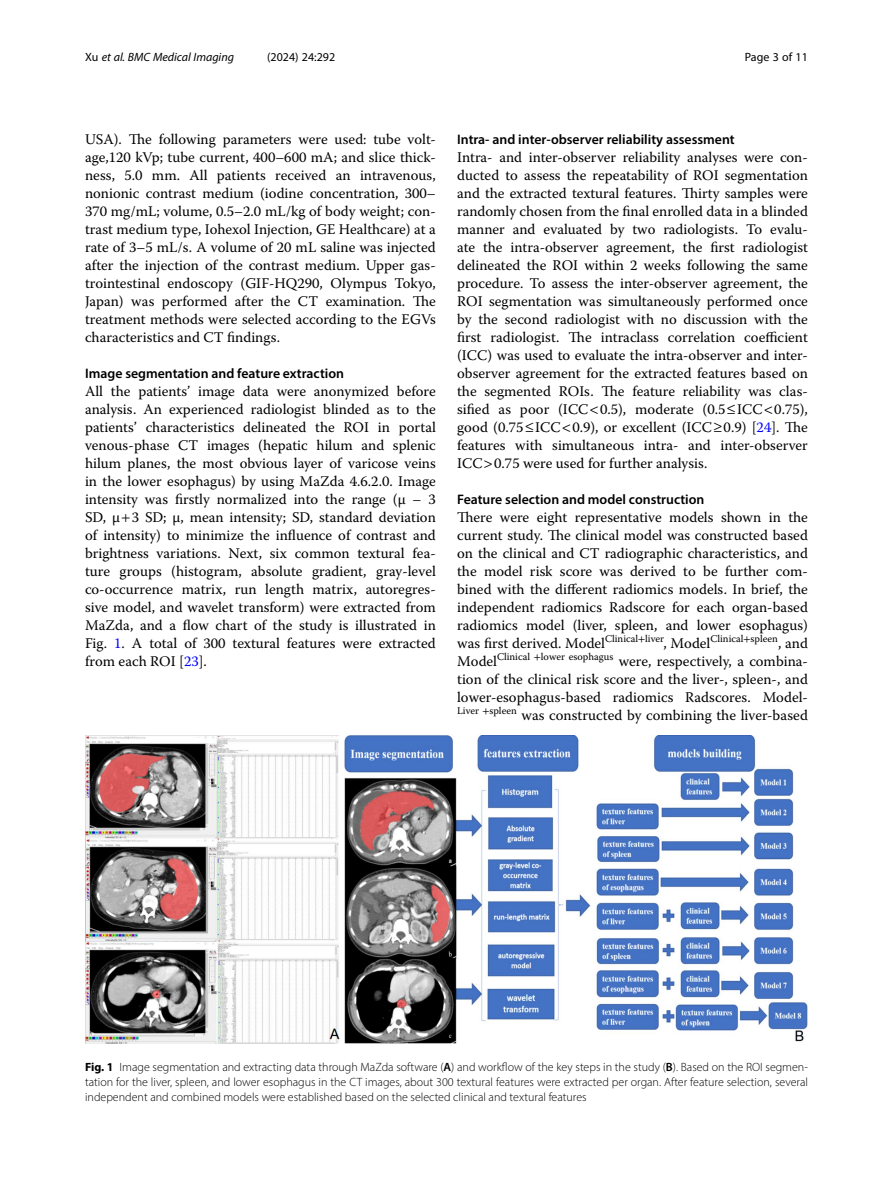
<style>
.page{position:relative;width:893px;height:1191px;background:#fff}
.page>*{position:absolute;margin:0;border:0;box-sizing:border-box;transform-origin:0 0}
.Body_Text{font:14.7px/18px "Warnock Pro";color:#000;text-align:justify}
.Head_2{font:600 13.8px "Myriad Pro";color:#000}
.Figure_Caption{font:300 12px/15px "Myriad Pro";color:#000;text-align:justify}
.t1{font:italic 12px "Myriad Pro";color:#000}
.t2{font:12px "Myriad Pro";color:#000}
.s1{font-style:normal}
.s2{color:#00f}
.s3{font-weight:700}
.s4{font-weight:600}
</style>
<div class="page">
<img style="left:85px;top:735px;width:723px;height:309px">
<p class="t1" style="left:85px;top:50px;width:151px"><span class="s1">Xu</span> et al. BMC Medical Imaging</p>
<p class="t2" style="left:267px;top:50px;width:70px">(2024) 24:292</p>
<p class="t2" style="left:745px;top:50px;width:65px">Page 3 of 11</p>
<p class="Body_Text" style="left:85px;top:130px;width:352px">USA). The following parameters were used: tube volt&shy;age,120 kVp; tube current, 400–600 mA; and slice thick&shy;ness, 5.0 mm. All patients received an intravenous, nonionic contrast medium (iodine concentration, 300– 370 mg/mL; volume, 0.5–2.0 mL/kg of body weight; con&shy;trast medium type, Iohexol Injection, GE Healthcare) at a rate of 3–5 mL/s. A volume of 20 mL saline was injected after the injection of the contrast medium. Upper gas&shy;trointestinal endoscopy (GIF-HQ290, Olympus Tokyo, Japan) was performed after the CT examination. The treatment methods were selected according to the EGVs characteristics and CT findings.</p>
<p class="Head_2" style="left:85px;top:365px;width:261px">Image segmentation and feature extraction</p>
<p class="Body_Text" style="left:85px;top:382px;width:352px">All the patients’ image data were anonymized before analysis. An experienced radiologist blinded as to the patients’ characteristics delineated the ROI in portal venous-phase CT images (hepatic hilum and splenic hilum planes, the most obvious layer of varicose veins in the lower esophagus) by using MaZda 4.6.2.0. Image intensity was firstly normalized into the range (µ – 3<br>SD, µ 3 SD; µ, mean intensity; SD, standard deviation of intensity) to minimize the influence of contrast and brightness variations. Next, six common textural fea&shy;ture groups (histogram, absolute gradient, gray-level co-occurrence matrix, run length matrix, autoregres&shy;sive model, and wavelet transform) were extracted from MaZda, and a flow chart of the study is illustrated in Fig. <span class="s2">1</span>. A total of 300 textural features were extracted from each ROI [<span class="s2">23</span>].</p>
<p class="Head_2" style="left:457px;top:131px;width:279px">Intra- and inter-observer reliability assessment</p>
<p class="Body_Text" style="left:457px;top:148px;width:352px">Intra- and inter-observer reliability analyses were con&shy;ducted to assess the repeatability of ROI segmentation and the extracted textural features. Thirty samples were randomly chosen from the final enrolled data in a blinded manner and evaluated by two radiologists. To evalu&shy;ate the intra-observer agreement, the first radiologist delineated the ROI within 2 weeks following the same procedure. To assess the inter-observer agreement, the ROI segmentation was simultaneously performed once by the second radiologist with no discussion with the first radiologist. The intraclass correlation coefficient (ICC) was used to evaluate the intra-observer and inter&shy;observer agreement for the extracted features based on the segmented ROIs. The feature reliability was clas&shy;sified as poor (ICC 0.5), moderate (0.5≤ICC 0.75), good (0.75≤ICC 0.9), or excellent (ICC≥0.9) [<span class="s2">24</span>]. The features with simultaneous intra- and inter-observer ICC 0.75 were used for further analysis.</p>
<p class="Head_2" style="left:457px;top:491px;width:249px">Feature selection and model construction</p>
<p class="Body_Text" style="left:457px;top:508px;width:352px">There were eight representative models shown in the current study. The clinical model was constructed based on the clinical and CT radiographic characteristics, and the model risk score was derived to be further com&shy;bined with the different radiomics models. In brief, the independent radiomics Radscore for each organ-based radiomics model (liver, spleen, and lower esophagus) was first derived. Model<sup>Clinical</sup><sup>+</sup><sup>liver</sup>, Model<sup>Clinical</sup><sup>+</sup><sup>spleen</sup>, and Model<sup>Clinical</sup> <sup>+</sup><sup>lower</sup> <sup>esophagus</sup> were, respectively, a combina&shy;tion of the clinical risk score and the liver-, spleen-, and lower-esophagus-based radiomics Radscores. Model-<sup>Liver</sup> <sup>+</sup><sup>spleen</sup> was constructed by combining the liver-based</p>
<p class="Figure_Caption" style="left:85px;top:1059px;width:724px"><span class="s3">Fig. 1</span> Image segmentation and extracting data through MaZda software (<span class="s4">A</span>) and workflow of the key steps in the study (<span class="s4">B</span>). Based on the ROI segmen&shy;tation for the liver, spleen, and lower esophagus in the CT images, about 300 textural features were extracted per organ. After feature selection, several independent and combined models were established based on the selected clinical and textural features</p>
</div>
